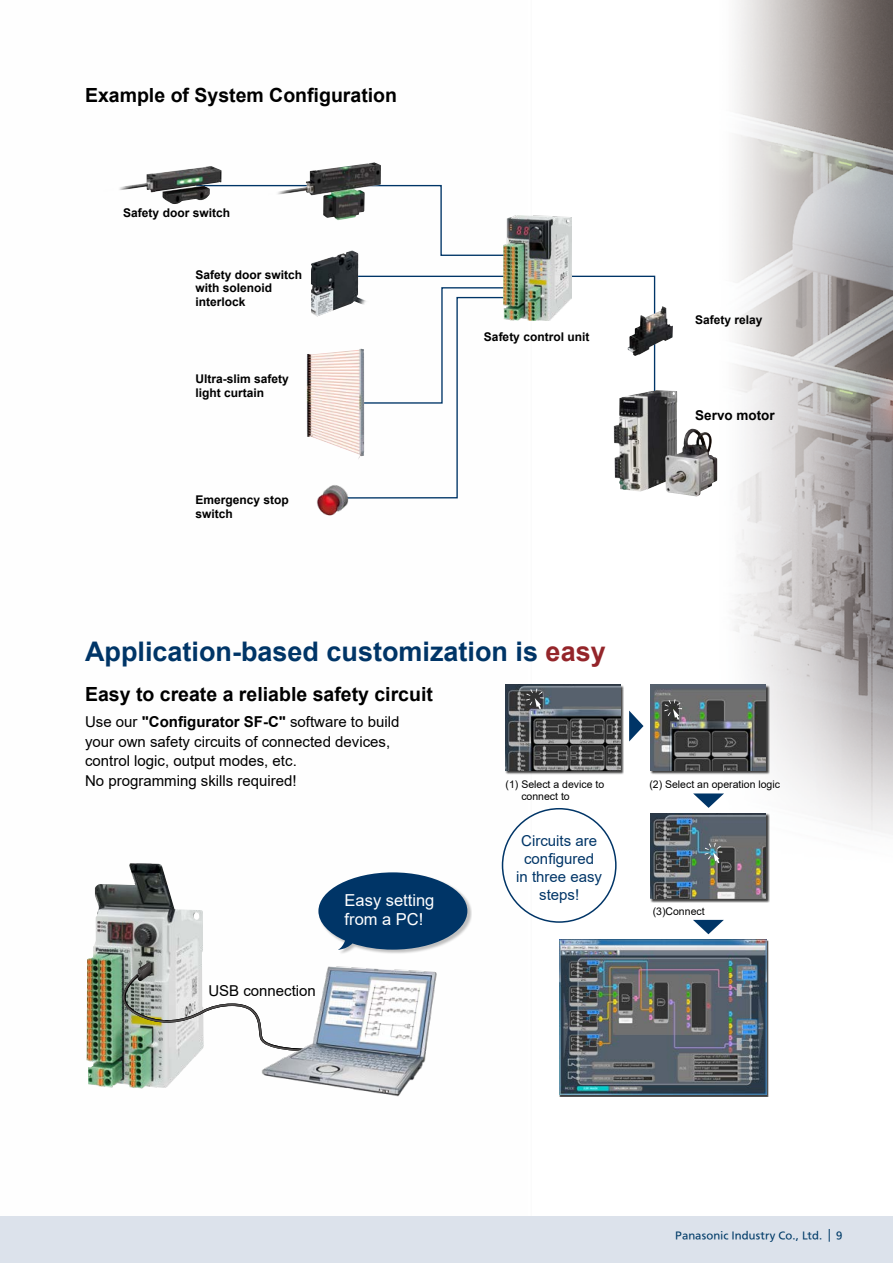
<style>
.page{position:relative;width:893px;height:1263px;background:#fff}
.page>*{position:absolute;margin:0;border:0;box-sizing:border-box;transform-origin:0 0}
.t1{font:700 27px "Arial";color:#003567}
.t2{font:700 19.5px "Arial";color:#000}
.t3{font:16.5px/19.5px "Arial";color:#fff}
.t4{font:15px/19.5px "Arial";color:#000}
.t5{font:15px/18px "Arial";color:#003567;text-align:center}
.t6{font:700 13.5px "Arial";color:#000}
.t7{font:700 12px/13.5px "Arial";color:#000}
.t8{font:10.5px/12px "Arial";color:#000}
.t9{font:9.75px "PUD Go Dp M";letter-spacing:.015em;color:#003b68}
.s1{color:#94252a}
.s2{font-weight:700}
</style>
<div class="page">
<img style="left:86px;top:0;width:807px;height:1097px">
<svg style="left:564px;top:275px;width:92px;height:146px"></svg>
<img style="left:628px;top:306px;width:45px;height:50px">
<img style="left:614px;top:391px;width:103px;height:105px">
<svg style="left:195px;top:184px;width:326px;height:73px"></svg>
<svg style="left:318px;top:286px;width:203px;height:213px"></svg>
<hr style="left:334px;top:276px;width:210px;height:1px;background:#003567">
<img style="left:311px;top:251px;width:59px;height:66px">
<img style="left:307px;top:477px;width:53px;height:53px">
<img style="left:503px;top:216px;width:69px;height:104px">
<img style="left:306px;top:349px;width:58px;height:111px">
<img style="left:268px;top:162px;width:113px;height:58px">
<img style="left:102px;top:166px;width:119px;height:38px">
<img style="left:87px;top:863px;width:117px;height:226px">
<svg style="left:629px;top:711px;width:14px;height:30px"></svg>
<svg style="left:693px;top:793px;width:31px;height:15px"></svg>
<svg style="left:693px;top:920px;width:31px;height:14px"></svg>
<div style="left:502px;top:808px;width:115px;height:115px;border:2px solid #003567;border-radius:50%"></div>
<div style="left:318px;top:872px;width:154px;height:83px;background:#000;opacity:.25"></div>
<svg style="left:318px;top:872px;width:149px;height:78px"></svg>
<svg style="left:123px;top:962px;width:186px;height:89px"></svg>
<img style="left:259px;top:963px;width:181px;height:134px">
<div style="left:559px;top:940px;width:209px;height:157px;background:#000;opacity:.75"></div>
<img style="left:559px;top:939px;width:207px;height:156px">
<div style="left:650px;top:685px;width:120px;height:89px;background:#000;opacity:.75"></div>
<img style="left:650px;top:685px;width:116px;height:85px">
<svg style="left:664px;top:699px;width:18px;height:23px"></svg>
<div style="left:650px;top:813px;width:120px;height:90px;background:#000;opacity:.75"></div>
<img style="left:650px;top:813px;width:116px;height:86px">
<svg style="left:705px;top:843px;width:17px;height:22px"></svg>
<div style="left:505px;top:685px;width:119px;height:89px;background:#000;opacity:.75"></div>
<img style="left:505px;top:685px;width:115px;height:85px">
<svg style="left:526px;top:689px;width:18px;height:22px"></svg>
<div style="left:0;top:1216px;width:893px;height:47px;background:#dce2eb"></div>
<svg style="left:829px;top:1229px;width:1px;height:13px"></svg>
<h2 class="t2" style="left:85px;top:81px;width:314px">Example of System Configuration</h2>
<p class="t7" style="left:123px;top:207px;width:108px">Safety door switch</p>
<p class="t7" style="left:196px;top:268px;width:108px">Safety door switch with solenoid interlock</p>
<p class="t7" style="left:196px;top:372px;width:95px">Ultra-slim safety light curtain</p>
<p class="t7" style="left:196px;top:493px;width:95px">Emergency stop switch</p>
<p class="t7" style="left:484px;top:330px;width:107px">Safety control unit</p>
<p class="t7" style="left:695px;top:313px;width:69px">Safety relay</p>
<p class="t6" style="left:695px;top:405px;width:81px">Servo motor</p>
<h1 class="t1" style="left:85px;top:632px;width:522px">Application-based customization is <span class="s1">easy</span></h1>
<h2 class="t2" style="left:85px;top:681px;width:349px">Easy to create a reliable safety circuit</h2>
<p class="t4" style="left:85px;top:712px;width:316px">Use our <span class="s2">"Configurator SF-C"</span> software to build your own safety circuits of connected devices, control logic, output modes, etc.<br>No programming skills required!</p>
<p class="t8" style="left:521px;top:778px;width:84px;text-indent:-16px">(1) Select a device to connect to</p>
<p class="t8" style="left:649px;top:778px;width:132px">(2) Select an operation logic</p>
<p class="t4" style="left:208px;top:980px;width:109px">USB connection</p>
<p class="t3" style="left:345px;top:890px;width:91px">Easy setting from a PC!</p>
<p class="t5" style="left:516px;top:832px;width:87px">Circuits are configured<br>in three easy steps!</p>
<p class="t8" style="left:653px;top:906px;width:53px">(3)Connect</p>
<p class="t9" style="left:675px;top:1228px;width:149px">Panasonic Industry Co., Ltd.</p>
<p class="t9" style="left:836px;top:1228px;width:8px">9</p>
</div>
